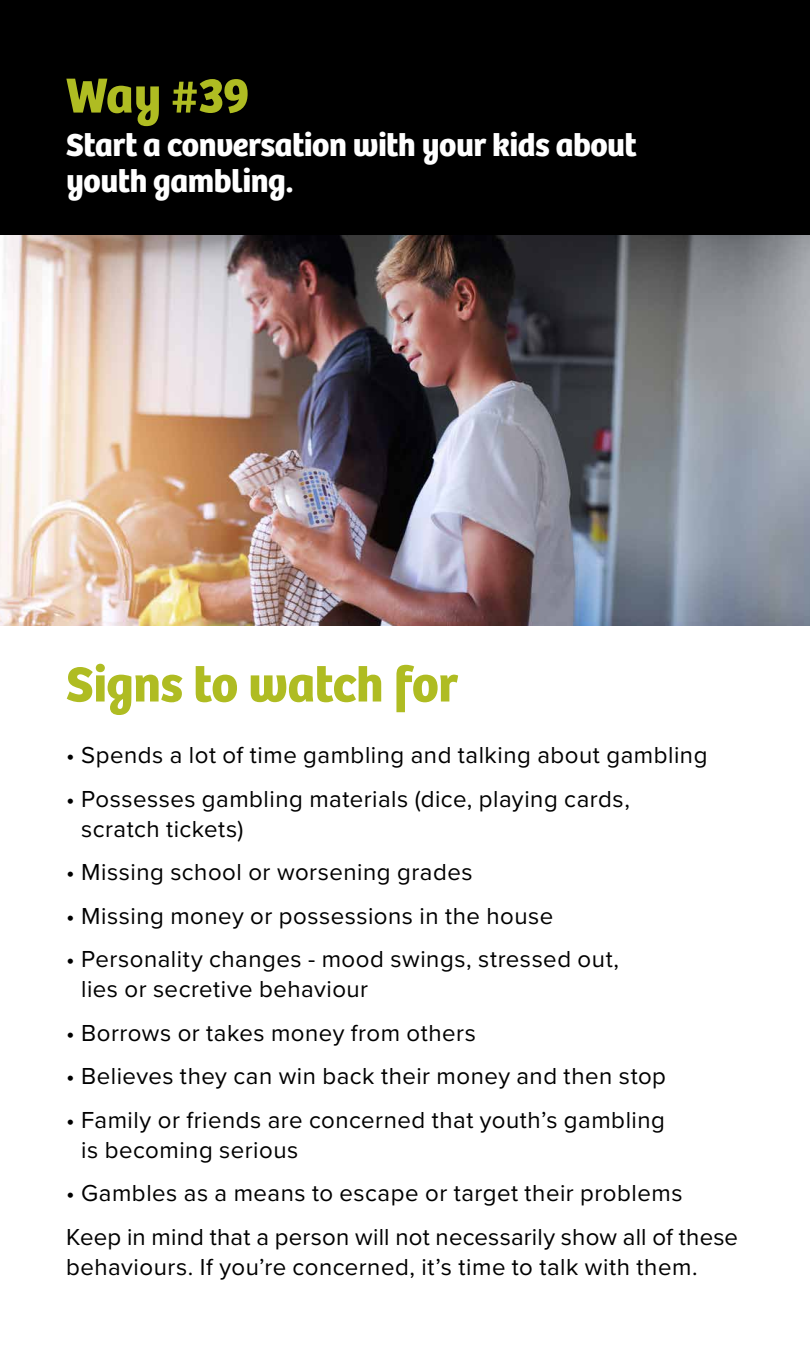
<style>
.page{position:relative;width:810px;height:1350px;background:#fff}
.page>*{position:absolute;margin:0;border:0;box-sizing:border-box;transform-origin:0 0}
.t1{font:700 51px "Bree";letter-spacing:-.01em;color:#afbc22}
.t2{font:700 33px/36px "Bree";letter-spacing:-.015em;color:#fff}
.t3{font:24px/30px "Proxima Nova";letter-spacing:.02em;color:#000}
</style>
<div class="page">
<img style="left:0;top:235px;width:810px;height:391px">
<div style="left:0;top:0;width:810px;height:235px;background:#000"></div>
<h1 class="t1" style="left:66px;top:65px;width:185px">Way #39</h1>
<h2 class="t2" style="left:66px;top:127px;width:572px">Start a conversation with your kids about youth gambling.</h2>
<h1 class="t1" style="left:66px;top:654px;width:393px">Signs to watch for</h1>
<p class="t3" style="left:66px;top:739px;width:643px">• Spends a lot of time gambling and talking about gambling</p>
<p class="t3" style="left:81px;top:783px;width:550px;text-indent:-15px">• Possesses gambling materials (dice, playing cards, scratch tickets)</p>
<p class="t3" style="left:66px;top:856px;width:408px">• Missing school or worsening grades</p>
<p class="t3" style="left:66px;top:900px;width:489px">• Missing money or possessions in the house</p>
<p class="t3" style="left:81px;top:943px;width:540px;text-indent:-15px">• Personality changes - mood swings, stressed out, lies or secretive behaviour</p>
<p class="t3" style="left:66px;top:1017px;width:411px">• Borrows or takes money from others</p>
<p class="t3" style="left:66px;top:1060px;width:601px">• Believes they can win back their money and then stop</p>
<p class="t3" style="left:81px;top:1104px;width:585px;text-indent:-15px">• Family or friends are concerned that youth’s gambling is becoming serious</p>
<p class="t3" style="left:66px;top:1170px;width:674px;line-height:43.5px">• Gambles as a means to escape or target their problems<br>Keep in mind that a person will not necessarily show all of these</p>
<p class="t3" style="left:66px;top:1251px;width:633px">behaviours. If you’re concerned, it’s time to talk with them.</p>
</div>
